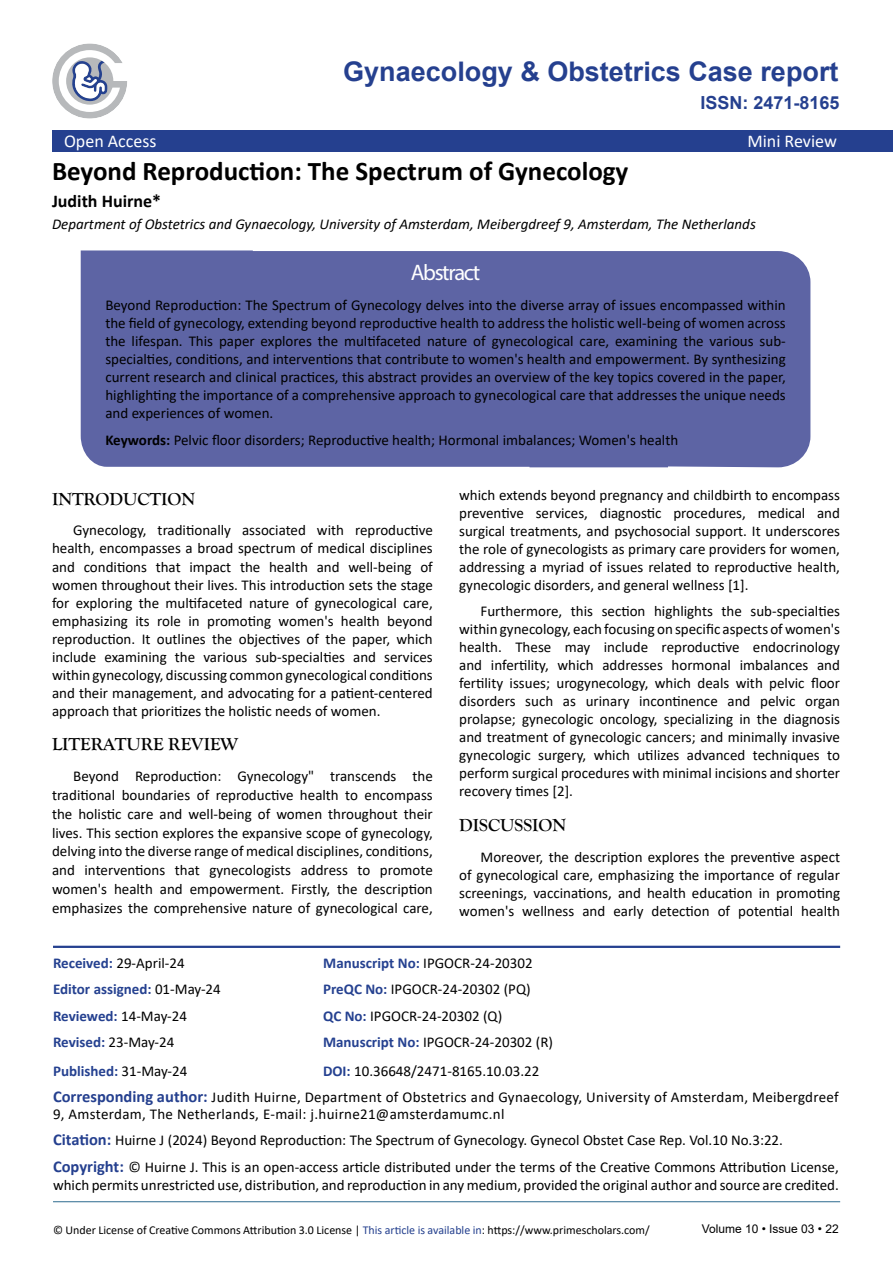
<style>
.page{position:relative;width:893px;height:1263px;background:#fff}
.page>*{position:absolute;margin:0;border:0;box-sizing:border-box;transform-origin:0 0}
.t1{font:700 27px "Calibri";color:#000}
.t2{font:700 27px "Arial";color:#25408f}
.t3{font:22.5px "Myriad Pro";letter-spacing:-.06em;color:#fff}
.t4{font:700 18px "Goudy Old Style T";color:#000}
.t5{font:18px "Calibri";color:#fff}
.t6{font:700 18px "Arial";color:#25408f}
.t7{font:700 18px "Calibri";color:#000}
.t8{font:15px/18px "Calibri";color:#000;text-align:justify}
.t9{font:15px/26.7px "Calibri";letter-spacing:.02em;color:#000}
.t10{font:italic 15px "Calibri";color:#000}
.t11{font:700 15px "Calibri";color:#254190}
.t12{font:12px "Calibri";color:#000101}
.t13{font:12px "Arial";color:#000101}
.s1{font-weight:700}
.s2{font-weight:700;color:#254190}
.s3{font-weight:400;color:#000}
.s4{font-weight:700;font-size:16.5px;color:#25408f}
.s5{color:#24408e}
</style>
<div class="page">
<div style="left:52px;top:130px;width:841px;height:21px;background:#25408f"></div>
<svg style="left:52px;top:43px;width:75px;height:76px"></svg>
<hr style="left:53px;top:1201px;width:787px;height:1px;background:#2c6b8f">
<hr style="left:53px;top:946px;width:787px;height:2px;background:#25408f">
<div style="left:81px;top:250px;width:729px;height:217px;background:#5d64a4"></div>
<h1 class="t2" style="left:343px;top:53px;width:497px">Gynaecology &amp; Obstetrics Case report</h1>
<p class="t6" style="left:700px;top:90px;width:141px">ISSN: 2471-8165</p>
<p class="t5" style="left:64px;top:129px;width:94px">Open Access</p>
<p class="t5" style="left:747px;top:129px;width:91px">Mini Review</p>
<h1 class="t1" style="left:52px;top:152px;width:578px">Beyond Reproduction: The Spectrum of Gynecology</h1>
<p class="t7" style="left:52px;top:188px;width:111px">Judith Huirne*</p>
<p class="t10" style="left:52px;top:214px;width:705px">Department of Obstetrics and Gynaecology, University of Amsterdam, Meibergdreef 9, Amsterdam, The Netherlands</p>
<h2 class="t3" style="left:411px;top:259px;width:71px">Abstract</h2>
<p class="t8" style="left:105px;top:296px;width:682px">Beyond Reproduction: The Spectrum of Gynecology delves into the diverse array of issues encompassed within the field of gynecology, extending beyond reproductive health to address the holistic well-being of women across the lifespan. This paper explores the multifaceted nature of gynecological care, examining the various sub&shy;specialties, conditions, and interventions that contribute to women's health and empowerment. By synthesizing current research and clinical practices, this abstract provides an overview of the key topics covered in the paper, highlighting the importance of a comprehensive approach to gynecological care that addresses the unique needs and experiences of women.</p>
<p class="t8" style="left:105px;top:431px;width:574px"><span class="s1">Keywords:</span> Pelvic floor disorders; Reproductive health; Hormonal imbalances; Women's health</p>
<p class="t4" style="left:52px;top:489px;width:145px">INTRODUCTION</p>
<p class="t8" style="left:52px;top:521px;width:382px;text-indent:21px">Gynecology, traditionally associated with reproductive health, encompasses a broad spectrum of medical disciplines and conditions that impact the health and well-being of women throughout their lives. This introduction sets the stage for exploring the multifaceted nature of gynecological care, emphasizing its role in promoting women's health beyond reproduction. It outlines the objectives of the paper, which include examining the various sub-specialties and services within gynecology, discussing common gynecological conditions and their management, and advocating for a patient-centered approach that prioritizes the holistic needs of women.</p>
<p class="t4" style="left:52px;top:734px;width:188px">LITERATURE REVIEW</p>
<p class="t8" style="left:52px;top:767px;width:382px;line-height:18.8px;text-indent:21px">Beyond Reproduction: Gynecology" transcends the traditional boundaries of reproductive health to encompass the holistic care and well-being of women throughout their lives. This section explores the expansive scope of gynecology, delving into the diverse range of medical disciplines, conditions, and interventions that gynecologists address to promote women's health and empowerment. Firstly, the description emphasizes the comprehensive nature of gynecological care,</p>
<p class="t8" style="left:459px;top:485px;width:382px">which extends beyond pregnancy and childbirth to encompass preventive services, diagnostic procedures, medical and surgical treatments, and psychosocial support. It underscores the role of gynecologists as primary care providers for women, addressing a myriad of issues related to reproductive health, gynecologic disorders, and general wellness [1].</p>
<p class="t8" style="left:459px;top:602px;width:382px;text-indent:21px">Furthermore, this section highlights the sub-specialties within gynecology, each focusing on specific aspects of women's health. These may include reproductive endocrinology and infertility, which addresses hormonal imbalances and fertility issues; urogynecology, which deals with pelvic floor disorders such as urinary incontinence and pelvic organ prolapse; gynecologic oncology, specializing in the diagnosis and treatment of gynecologic cancers; and minimally invasive gynecologic surgery, which utilizes advanced techniques to perform surgical procedures with minimal incisions and shorter recovery times [2].</p>
<p class="t4" style="left:459px;top:815px;width:108px">DISCUSSION</p>
<p class="t8" style="left:459px;top:847px;width:382px;text-indent:21px">Moreover, the description explores the preventive aspect of gynecological care, emphasizing the importance of regular screenings, vaccinations, and health education in promoting women's wellness and early detection of potential health</p>
<p class="t8" style="left:53px;top:953px;width:133px"><span class="s2">Received:</span> 29-April-24</p>
<p class="t8" style="left:323px;top:953px;width:211px"><span class="s2">Manuscript No:</span> IPGOCR-24-20302</p>
<p class="t11" style="left:53px;top:979px;width:169px">Editor assigned: <span class="s3">01-May-24</span></p>
<p class="t8" style="left:323px;top:980px;width:209px"><span class="s2">PreQC No:</span> IPGOCR-24-20302 (PQ)</p>
<p class="t11" style="left:53px;top:1005px;width:135px">Reviewed: <span class="s3">14-May-24</span></p>
<p class="t8" style="left:323px;top:1006px;width:181px"><span class="s2">QC No:</span> IPGOCR-24-20302 (Q)</p>
<p class="t8" style="left:53px;top:1033px;width:123px"><span class="s2">Revised:</span> 23-May-24</p>
<p class="t8" style="left:323px;top:1033px;width:232px"><span class="s2">Manuscript No:</span> IPGOCR-24-20302 (R)</p>
<p class="t11" style="left:53px;top:1060px;width:136px">Published: <span class="s3">31-May-24</span></p>
<p class="t9" style="left:53px;top:1057px;width:787px;text-indent:270px"><span class="s2">DOI:</span> 10.36648/2471-8165.10.03.22<br><span class="s4">Corresponding author:</span> Judith Huirne, Department of Obstetrics and Gynaecology, University of Amsterdam, Meibergdreef</p>
<p class="t8" style="left:53px;top:1100px;width:787px;line-height:26.7px;text-align:left">9, Amsterdam, The Netherlands, E-mail: j.huirne21@amsterdamumc.nl<br><span class="s4">Citation:</span> Huirne J (2024) Beyond Reproduction: The Spectrum of Gynecology. Gynecol Obstet Case Rep. Vol.10 No.3:22.<br><span class="s4">Copyright:</span> © Huirne J. This is an open-access article distributed under the terms of the Creative Commons Attribution License,</p>
<p class="t8" style="left:53px;top:1176px;width:787px">which permits unrestricted use, distribution, and reproduction in any medium, provided the original author and source are credited.</p>
<p class="t12" style="left:53px;top:1221px;width:598px">© Under License of Creative Commons Attribution 3.0 License | <span class="s5">This article is available in</span>: https://www.primescholars.com/</p>
<p class="t13" style="left:702px;top:1221px;width:139px">Volume 10 • Issue 03 • 22</p>
</div>
